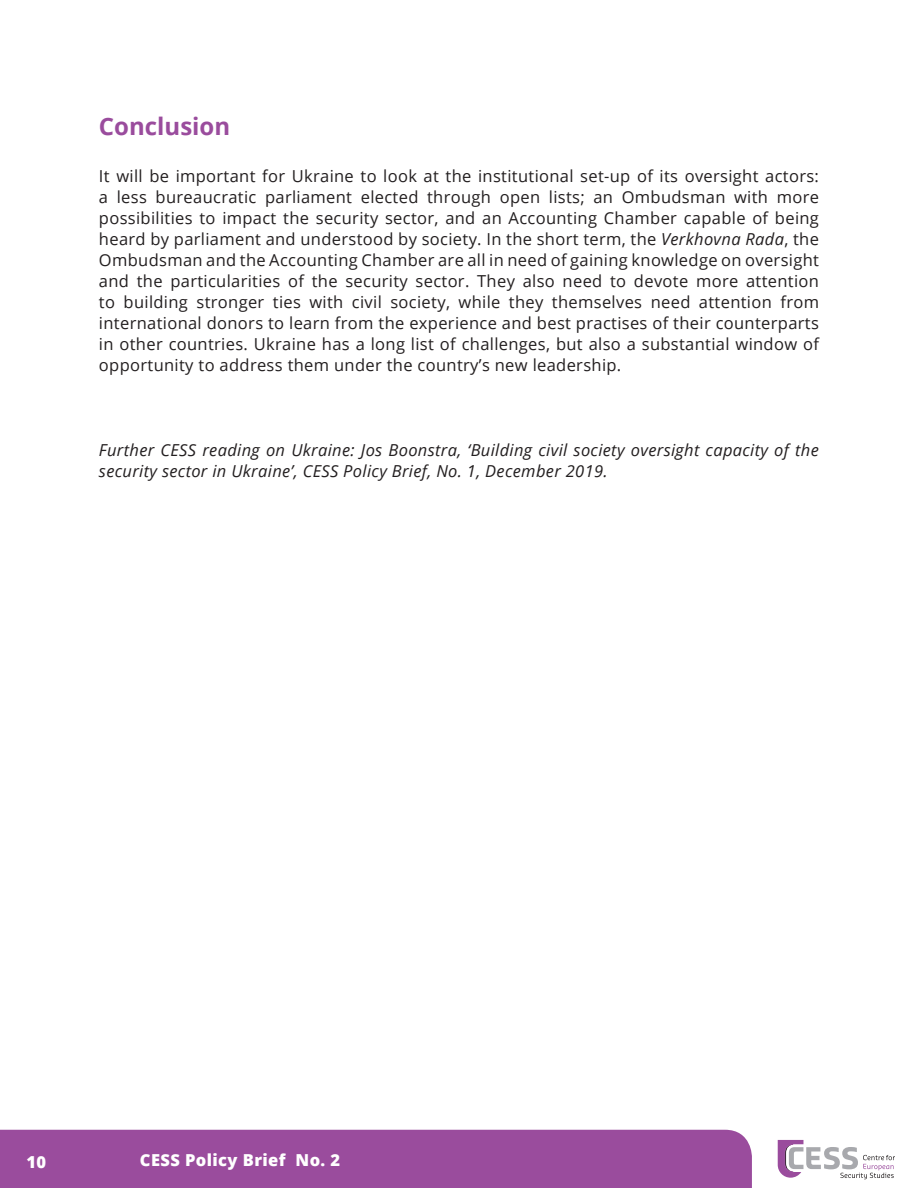
<style>
.page{position:relative;width:918px;height:1188px;background:#fff}
.page>*{position:absolute;margin:0;border:0;box-sizing:border-box;transform-origin:0 0}
.t1{font:700 24px "Open Sans";color:#9a4c9d}
.t2{font:16.5px/21px "Open Sans";letter-spacing:.02em;color:#231f20;text-align:justify}
.t3{font:italic 16.5px/21px "Open Sans";letter-spacing:.02em;color:#231f20}
.t4{font:800 16.5px "Open Sans";letter-spacing:.025em;color:#fff}
.s1{font-style:italic}
</style>
<div class="page">
<div style="left:0;top:1130px;width:752px;height:58px;background:#9a4c9d"></div>
<svg style="left:778px;top:1140px;width:117px;height:39px"></svg>
<h1 class="t1" style="left:99px;top:110px;width:133px">Conclusion</h1>
<p class="t2" style="left:99px;top:165px;width:722px">It will be important for Ukraine to look at the institutional set-up of its oversight actors: a less bureaucratic parliament elected through open lists; an Ombudsman with more possibilities to impact the security sector, and an Accounting Chamber capable of being heard by parliament and understood by society. In the short term, the <span class="s1">Verkhovna Rada</span>, the Ombudsman and the Accounting Chamber are all in need of gaining knowledge on oversight and the particularities of the security sector. They also need to devote more attention to building stronger ties with civil society, while they themselves need attention from international donors to learn from the experience and best practises of their counterparts in other countries. Ukraine has a long list of challenges, but also a substantial window of opportunity to address them under the country’s new leadership.</p>
<p class="t3" style="left:99px;top:439px;width:721px">Further CESS reading on Ukraine: Jos Boonstra, ‘Building civil society oversight capacity of the security sector in Ukraine’, CESS Policy Brief, No. 1, December 2019.</p>
<p class="t4" style="left:27px;top:1149px;width:21px">10</p>
<p class="t4" style="left:140px;top:1147px;width:202px">CESS Policy Brief No. 2</p>
</div>
